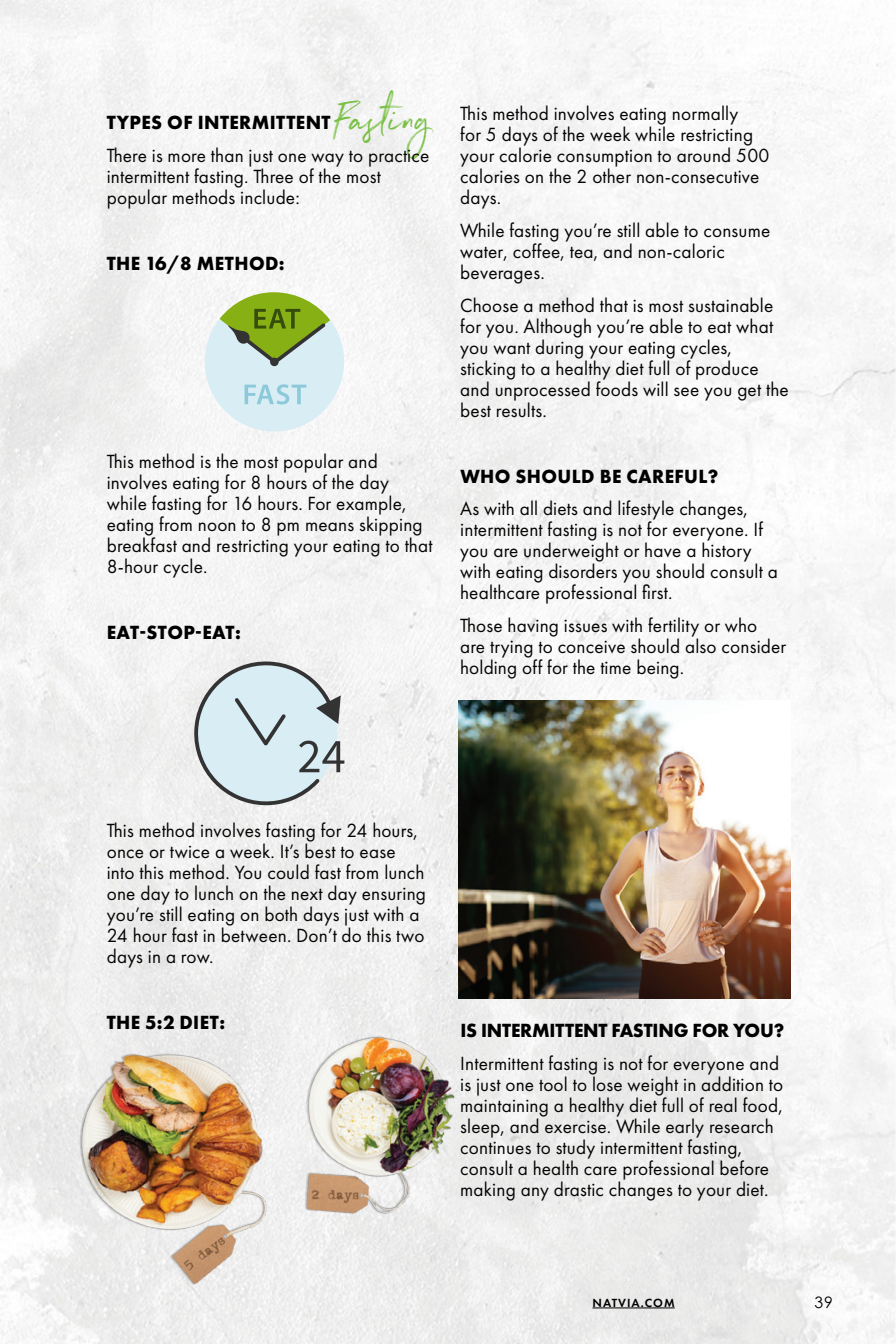
<style>
.page{position:relative;width:896px;height:1344px;background:#fff}
.page>*{position:absolute;margin:0;border:0;box-sizing:border-box;transform-origin:0 0}
.Method{font:47.25px "Northwell";letter-spacing:.03em;color:#79c044}
.Method-2{font:19.78px/21px "Futura PT";letter-spacing:.01em;color:#040503}
.Method-3{font:700 19.78px "Futura PT";letter-spacing:.02em;color:#000}
.Method-4{font:700 19.78px "Futura PT";letter-spacing:-.01em;color:#000}
.t1{font:15.75px "Century Gothic";color:#000}
.t2{font:600 12.25px "Futura PT";letter-spacing:.08em;color:#000}
</style>
<div class="page">
<img style="left:0;top:0;width:896px;height:1344px">
<hr style="left:0;top:0;width:1px;height:98px;background:#fff">
<hr style="left:593px;top:1308px;width:82px;height:1px;background:#000">
<img style="left:458px;top:700px;width:333px;height:299px">
<img style="left:74px;top:1020px;width:384px;height:275px">
<svg style="left:205px;top:292px;width:139px;height:140px"></svg>
<svg style="left:194px;top:661px;width:150px;height:144px;background:#cad7dd"></svg>
<p class="Method" style="left:336px;top:85px;width:97px">Fasting</p>
<p class="Method-3" style="left:107px;top:110px;width:225px">TYPES OF INTERMITTENT</p>
<p class="Method-2" style="left:107px;top:145px;width:324px">There is more than just one way to practice intermittent fasting. Three of the most popular methods include:</p>
<p class="Method-3" style="left:107px;top:251px;width:179px">THE 16/8 METHOD:</p>
<p class="Method-2" style="left:107px;top:451px;width:327px">This method is the most popular and involves eating for 8 hours of the day while fasting for 16 hours. For example, eating from noon to 8 pm means skipping breakfast and restricting your eating to that 8-hour cycle.</p>
<p class="Method-3" style="left:107px;top:620px;width:135px">EAT-STOP-EAT:</p>
<p class="Method-2" style="left:460px;top:103px;width:311px">This method involves eating normally<br>for 5 days of the week while restricting your calorie consumption to around 500 calories on the 2 other non-consecutive days.</p>
<p class="Method-2" style="left:460px;top:219px;width:312px">While fasting you’re still able to consume water, coffee, tea, and non-caloric beverages.</p>
<p class="Method-2" style="left:460px;top:294px;width:330px">Choose a method that is most sustainable for you. Although you’re able to eat what you want during your eating cycles, sticking to a healthy diet full of produce and unprocessed foods will see you get the best results.</p>
<p class="Method-3" style="left:460px;top:463px;width:260px">WHO SHOULD BE CAREFUL?</p>
<p class="Method-2" style="left:460px;top:498px;width:319px">As with all diets and lifestyle changes, intermittent fasting is not for everyone. If you are underweight or have a history with eating disorders you should consult a healthcare professional first.</p>
<p class="Method-2" style="left:460px;top:615px;width:328px">Those having issues with fertility or who are trying to conceive should also consider holding off for the time being.</p>
<p class="Method-2" style="left:107px;top:820px;width:321px">This method involves fasting for 24 hours, once or twice a week. It’s best to ease into this method. You could fast from lunch one day to lunch on the next day ensuring you’re still eating on both days just with a 24 hour fast in between. Don’t do this two days in a row.</p>
<p class="Method-3" style="left:107px;top:1009px;width:120px">THE 5:2 DIET:</p>
<p class="Method-4" style="left:460px;top:1018px;width:325px">IS INTERMITTENT FASTING FOR YOU?</p>
<p class="Method-2" style="left:460px;top:1053px;width:325px">Intermittent fasting is not for everyone and is just one tool to lose weight in addition to maintaining a healthy diet full of real food, sleep, and exercise. While early research continues to study intermittent fasting, consult a health care professional before making any drastic changes to your diet.</p>
<p class="t2" style="left:593px;top:1295px;width:84px">NATVIA.COM</p>
<p class="t1" style="left:815px;top:1293px;width:20px">39</p>
</div>
